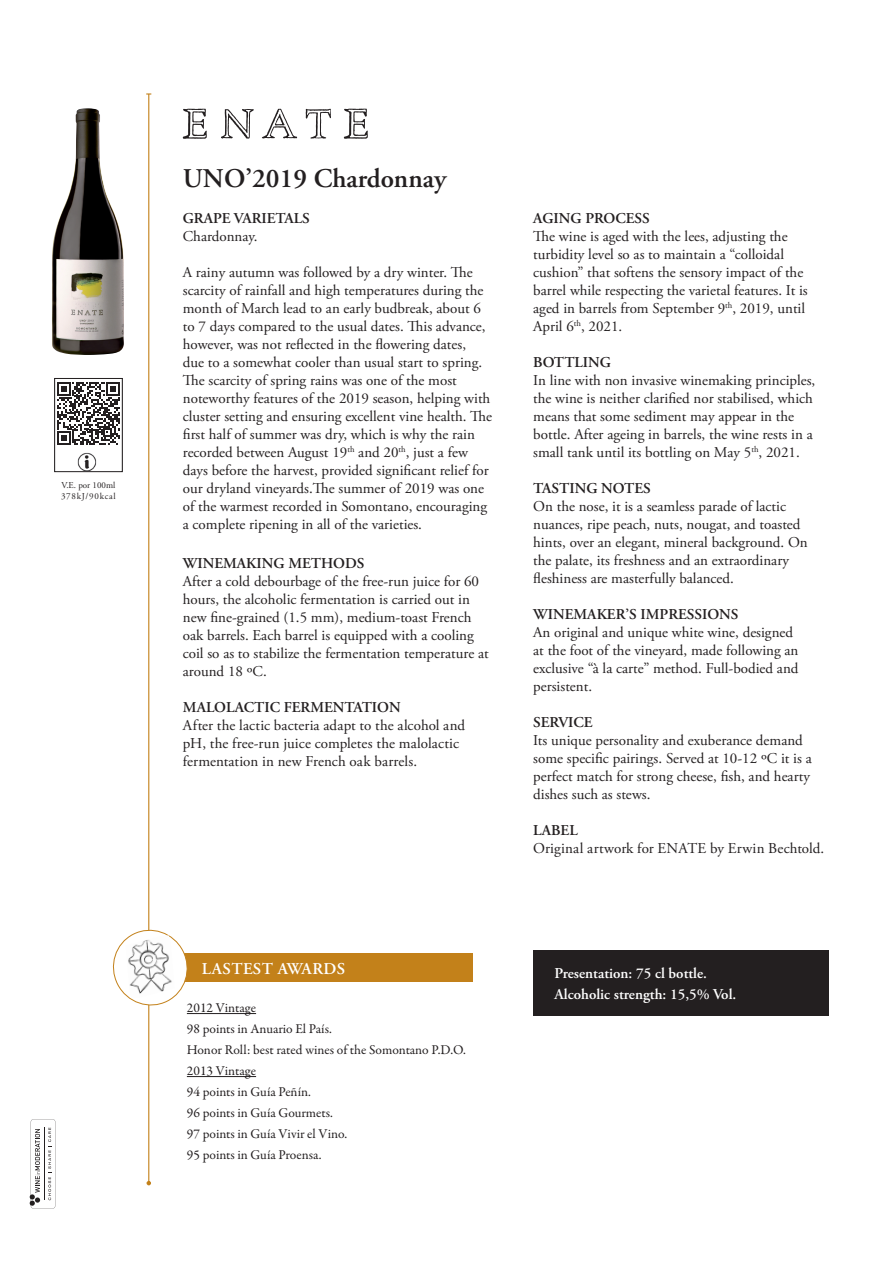
<style>
.page{position:relative;width:893px;height:1263px;background:#fff}
.page>*{position:absolute;margin:0;border:0;box-sizing:border-box;transform-origin:0 0}
.t1{font:600 27px "Adobe Garamond Pro";color:#231f20}
.t2{font:600 16.5px "Adobe Garamond Pro";letter-spacing:.025em;color:#fff}
.TEXTOS{font:15px/18px "Adobe Garamond Pro";color:#231f20}
.Texto_Variedad{font:15px/18px "Adobe Garamond Pro";color:#231f20}
.Texto_Variedad-2{font:600 15px "Adobe Garamond Pro";color:#231f20}
.t3{font:600 15px "Adobe Garamond Pro";color:#fff}
.TEXTOS-2{font:600 15px "Adobe Garamond Pro";color:#231f20}
.PREMIOS{font:13.5px "Garamond Premr Pro";letter-spacing:-.005em;color:#231f20}
.t4{font:9px "Adobe Garamond Pro";color:#231f20}
.t5{font:9px "Adobe Garamond Pro";letter-spacing:.08em;color:#231f20}
</style>
<div class="page">
<hr style="left:148px;top:94px;width:1px;height:1089px;background:#c3811a">
<svg style="left:147px;top:1181px;width:4px;height:4px"></svg>
<svg style="left:221px;top:109px;width:33px;height:30px"></svg>
<svg style="left:344px;top:108px;width:24px;height:31px"></svg>
<svg style="left:183px;top:109px;width:24px;height:30px"></svg>
<svg style="left:306px;top:109px;width:25px;height:30px"></svg>
<svg style="left:262px;top:109px;width:35px;height:29px"></svg>
<div style="left:533px;top:950px;width:296px;height:66px;background:#231f20"></div>
<div style="left:172px;top:953px;width:301px;height:29px;background:#c3811a"></div>
<hr style="left:187px;top:1013px;width:69px;height:1px;background:#231f20">
<hr style="left:187px;top:1076px;width:69px;height:1px;background:#231f20">
<svg style="left:112px;top:925px;width:76px;height:85px"></svg>
<img style="left:126px;top:935px;width:49px;height:63px">
<svg style="left:30px;top:1119px;width:25px;height:89px"></svg>
<hr style="left:44px;top:1127px;width:1px;height:73px;background:#231f20">
<img style="left:52px;top:108px;width:72px;height:247px">
<svg style="left:57px;top:382px;width:63px;height:88px"></svg>
<div style="left:54px;top:378px;width:68px;height:94px;border:1px solid #231f20"></div>
<p class="t4" style="left:61px;top:480px;width:55px">V.E. por 100ml</p>
<p class="t5" style="left:61px;top:491px;width:56px">378kJ/90kcal</p>
<p class="t1" style="left:183px;top:163px;width:265px">UNO’2019 Chardonnay</p>
<p class="Texto_Variedad-2" style="left:183px;top:209px;width:129px">GRAPE VARIETALS</p>
<p class="Texto_Variedad" style="left:183px;top:227px;width:76px">Chardonnay.</p>
<p class="Texto_Variedad" style="left:183px;top:263px;width:311px">A rainy autumn was followed by a dry winter. The scarcity of rainfall and high temperatures during the month of March lead to an early budbreak, about 6 to 7 days compared to the usual dates. This advance, however, was not reflected in the flowering dates,<br>due to a somewhat cooler than usual start to spring.<br>The scarcity of spring rains was one of the most noteworthy features of the 2019 season, helping with cluster setting and ensuring excellent vine health. The first half of summer was dry, which is why the rain recorded between August 19<sup>th</sup> and 20<sup>th</sup>, just a few days before the harvest, provided significant relief for our dryland vineyards.The summer of 2019 was one of the warmest recorded in Somontano, encouraging a complete ripening in all of the varieties.</p>
<p class="Texto_Variedad-2" style="left:183px;top:554px;width:183px">WINEMAKING METHODS</p>
<p class="TEXTOS" style="left:183px;top:572px;width:307px">After a cold debourbage of the free-run juice for 60 hours, the alcoholic fermentation is carried out in new fine-grained (1.5 mm), medium-toast French oak barrels. Each barrel is equipped with a cooling coil so as to stabilize the fermentation temperature at around 18 ºC.</p>
<p class="Texto_Variedad-2" style="left:183px;top:698px;width:219px">MALOLACTIC FERMENTATION</p>
<p class="Texto_Variedad" style="left:183px;top:716px;width:284px">After the lactic bacteria adapt to the alcohol and pH, the free-run juice completes the malolactic fermentation in new French oak barrels.</p>
<p class="TEXTOS-2" style="left:533px;top:209px;width:118px">AGING PROCESS</p>
<p class="TEXTOS" style="left:533px;top:227px;width:276px">The wine is aged with the lees, adjusting the turbidity level so as to maintain a “colloidal cushion” that softens the sensory impact of the barrel while respecting the varietal features. It is aged in barrels from September 9<sup>th</sup>, 2019, until April 6<sup>th</sup>, 2021.</p>
<p class="TEXTOS-2" style="left:533px;top:353px;width:79px">BOTTLING</p>
<p class="TEXTOS" style="left:533px;top:371px;width:284px">In line with non invasive winemaking principles, the wine is neither clarified nor stabilised, which means that some sediment may appear in the bottle. After ageing in barrels, the wine rests in a small tank until its bottling on May 5<sup>th</sup>, 2021.</p>
<p class="Texto_Variedad-2" style="left:533px;top:479px;width:119px">TASTING NOTES</p>
<p class="TEXTOS" style="left:533px;top:497px;width:276px">On the nose, it is a seamless parade of lactic nuances, ripe peach, nuts, nougat, and toasted hints, over an elegant, mineral background. On the palate, its freshness and an extraordinary fleshiness are masterfully balanced.</p>
<p class="TEXTOS-2" style="left:533px;top:605px;width:207px">WINEMAKER’S IMPRESSIONS</p>
<p class="TEXTOS" style="left:533px;top:623px;width:267px">An original and unique white wine, designed at the foot of the vineyard, made following an exclusive “à la carte” method. Full-bodied and persistent.</p>
<p class="TEXTOS-2" style="left:533px;top:713px;width:61px">SERVICE</p>
<p class="TEXTOS" style="left:533px;top:731px;width:280px">Its unique personality and exuberance demand some specific pairings. Served at 10-12 ºC it is a perfect match for strong cheese, fish, and hearty dishes such as stews.</p>
<p class="Texto_Variedad-2" style="left:533px;top:821px;width:46px">LABEL</p>
<p class="Texto_Variedad" style="left:533px;top:839px;width:293px">Original artwork for ENATE by Erwin Bechtold.</p>
<p class="t2" style="left:202px;top:959px;width:145px">LASTEST AWARDS</p>
<p class="PREMIOS" style="left:187px;top:1000px;width:71px">2012 Vintage</p>
<p class="PREMIOS" style="left:187px;top:1021px;width:147px">98 points in Anuario El País.</p>
<p class="PREMIOS" style="left:187px;top:1042px;width:281px">Honor Roll: best rated wines of the Somontano P.D.O.</p>
<p class="PREMIOS" style="left:187px;top:1063px;width:71px">2013 Vintage</p>
<p class="PREMIOS" style="left:187px;top:1084px;width:126px">94 points in Guía Peñín.</p>
<p class="PREMIOS" style="left:187px;top:1105px;width:147px">96 points in Guía Gourmets.</p>
<p class="PREMIOS" style="left:187px;top:1126px;width:162px">97 points in Guía Vivir el Vino.</p>
<p class="PREMIOS" style="left:187px;top:1147px;width:136px">95 points in Guía Proensa.</p>
<p class="t3" style="left:554px;top:965px;width:154px">Presentation: 75 cl bottle.</p>
<p class="t3" style="left:554px;top:986px;width:183px">Alcoholic strength: 15,5% Vol.</p>
</div>
